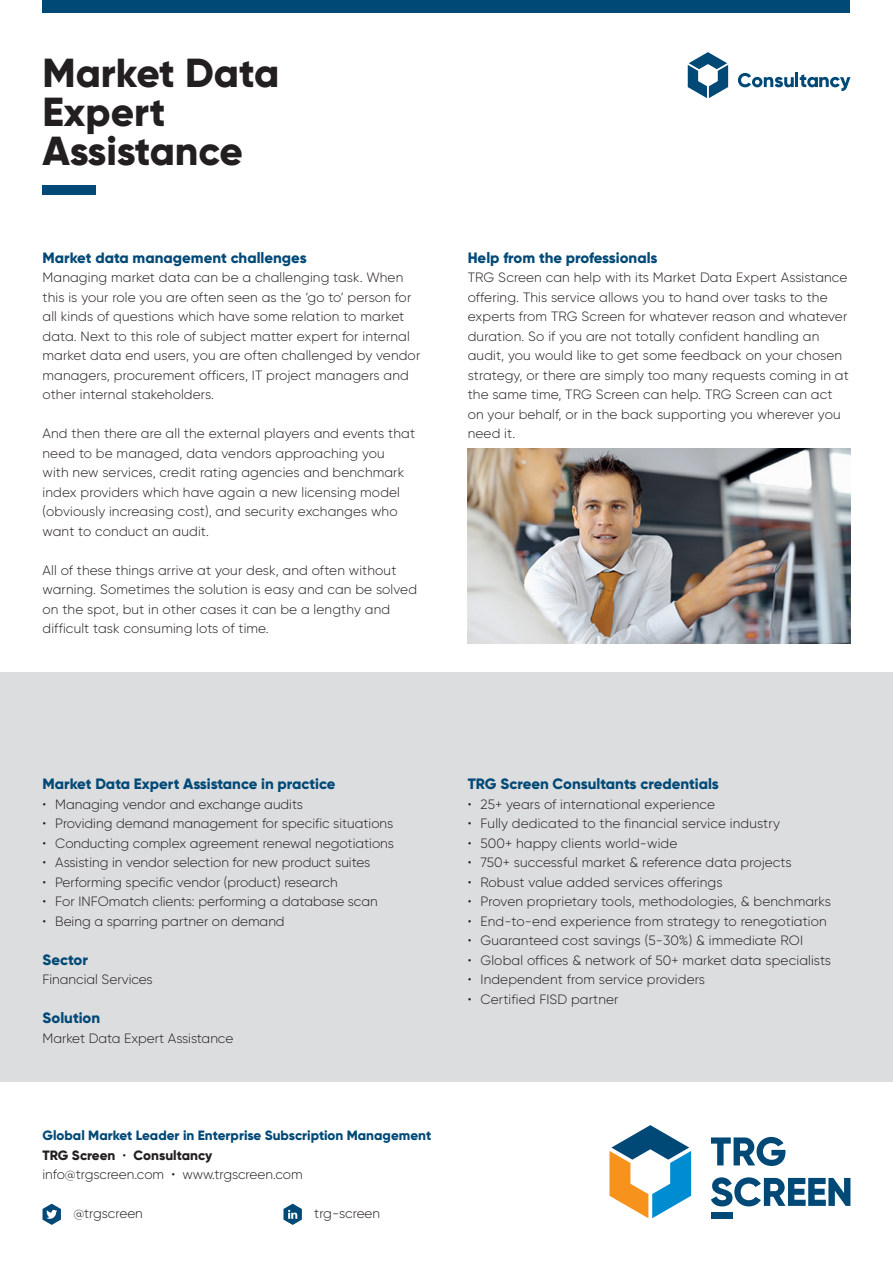
<style>
.page{position:relative;width:893px;height:1263px;background:#fff}
.page>*{position:absolute;margin:0;border:0;box-sizing:border-box;transform-origin:0 0}
.t1{font:800 40.5px/39px "Gilroy";color:#231f20}
.Kop{font:800 15px "Gilroy";color:#004977}
.Tekst{font:300 13.5px/19.5px "Gilroy";letter-spacing:.01em;color:#231f20}
.Tekst_Opsomming{font:800 13.5px "Gilroy";color:#004977}
.t2{font:800 13.5px "Gilroy";color:#231f20}
.s1{font-weight:300}
</style>
<div class="page">
<div style="left:43px;top:0;width:807px;height:13px;background:#004977"></div>
<svg style="left:711px;top:1177px;width:139px;height:29px"></svg>
<svg style="left:711px;top:1137px;width:74px;height:29px"></svg>
<div style="left:711px;top:1212px;width:22px;height:6px;background:#004977"></div>
<svg style="left:609px;top:1125px;width:82px;height:93px"></svg>
<svg style="left:738px;top:73px;width:56px;height:14px"></svg>
<hr style="left:795px;top:73px;width:3px;height:14px;background:#004977">
<svg style="left:800px;top:74px;width:50px;height:17px"></svg>
<svg style="left:688px;top:52px;width:40px;height:46px"></svg>
<svg style="left:283px;top:1204px;width:19px;height:21px"></svg>
<svg style="left:43px;top:1204px;width:18px;height:21px"></svg>
<div style="left:0;top:672px;width:893px;height:410px;background:#dcdddf"></div>
<img style="left:468px;top:448px;width:382px;height:195px">
<div style="left:43px;top:185px;width:53px;height:9px;background:#004977"></div>
<h1 class="t1" style="left:43px;top:53px;width:238px">Market Data<br>Expert<br>Assistance</h1>
<p class="Kop" style="left:43px;top:248px;width:266px">Market data management challenges</p>
<p class="Tekst" style="left:43px;top:267px;width:379px">Managing market data can be a challenging task. When this is your role you are often seen as the ‘go to’ person for all kinds of questions which have some relation to market data. Next to this role of subject matter expert for internal market data end users, you are often challenged by vendor managers, procurement officers, IT project managers and other internal stakeholders.</p>
<p class="Tekst" style="left:43px;top:423px;width:374px">And then there are all the external players and events that need to be managed, data vendors approaching you<br>with new services, credit rating agencies and benchmark index providers which have again a new licensing model (obviously increasing cost), and security exchanges who want to conduct an audit.</p>
<p class="Tekst" style="left:43px;top:560px;width:376px">All of these things arrive at your desk, and often without warning. Sometimes the solution is easy and can be solved on the spot, but in other cases it can be a lengthy and difficult task consuming lots of time.</p>
<p class="Kop" style="left:468px;top:248px;width:191px">Help from the professionals</p>
<p class="Tekst" style="left:468px;top:267px;width:383px">TRG Screen can help with its Market Data Expert Assistance offering. This service allows you to hand over tasks to the experts from TRG Screen for whatever reason and whatever duration. So if you are not totally confident handling an audit, you would like to get some feedback on your chosen strategy, or there are simply too many requests coming in at the same time, TRG Screen can help. TRG Screen can act on your behalf, or in the back supporting you wherever you need it.</p>
<p class="Kop" style="left:43px;top:774px;width:295px">Market Data Expert Assistance in practice</p>
<p class="Tekst" style="left:43px;top:794px;width:262px">• Managing vendor and exchange audits</p>
<p class="Tekst" style="left:43px;top:813px;width:352px">• Providing demand management for specific situations</p>
<p class="Tekst" style="left:43px;top:833px;width:353px">• Conducting complex agreement renewal negotiations</p>
<p class="Tekst" style="left:43px;top:852px;width:329px">• Assisting in vendor selection for new product suites</p>
<p class="Tekst" style="left:43px;top:872px;width:297px">• Performing specific vendor (product) research</p>
<p class="Tekst" style="left:43px;top:891px;width:337px">• For INFOmatch clients: performing a database scan</p>
<p class="Tekst" style="left:43px;top:911px;width:244px">• Being a sparring partner on demand</p>
<p class="Kop" style="left:43px;top:950px;width:47px">Sector</p>
<p class="Tekst" style="left:43px;top:969px;width:112px">Financial Services</p>
<p class="Kop" style="left:43px;top:1008px;width:59px">Solution</p>
<p class="Tekst" style="left:43px;top:1028px;width:192px">Market Data Expert Assistance</p>
<p class="Tekst_Opsomming" style="left:43px;top:1127px;width:390px">Global Market Leader in Enterprise Subscription Management</p>
<p class="t2" style="left:43px;top:1146px;width:171px">TRG Screen <span class="s1">•</span> Consultancy</p>
<p class="Tekst" style="left:43px;top:1164px;width:262px">info@trgscreen.com • www.trgscreen.com</p>
<p class="Tekst" style="left:314px;top:1203px;width:67px">trg-screen</p>
<p class="Tekst" style="left:73px;top:1203px;width:71px">@trgscreen</p>
<p class="Kop" style="left:468px;top:774px;width:253px">TRG Screen Consultants credentials</p>
<p class="Tekst" style="left:468px;top:794px;width:249px">• 25+ years of international experience</p>
<p class="Tekst" style="left:468px;top:813px;width:314px">• Fully dedicated to the financial service industry</p>
<p class="Tekst" style="left:468px;top:833px;width:211px">• 500+ happy clients world-wide</p>
<p class="Tekst" style="left:468px;top:852px;width:325px">• 750+ successful market &amp; reference data projects</p>
<p class="Tekst" style="left:468px;top:872px;width:256px">• Robust value added services offerings</p>
<p class="Tekst" style="left:468px;top:891px;width:365px">• Proven proprietary tools, methodologies, &amp; benchmarks</p>
<p class="Tekst" style="left:468px;top:911px;width:361px">• End-to-end experience from strategy to renegotiation</p>
<p class="Tekst" style="left:468px;top:930px;width:337px">• Guaranteed cost savings (5-30%) &amp; immediate ROI</p>
<p class="Tekst" style="left:468px;top:950px;width:365px">• Global offices &amp; network of 50+ market data specialists</p>
<p class="Tekst" style="left:468px;top:969px;width:239px">• Independent from service providers</p>
<p class="Tekst" style="left:468px;top:989px;width:152px">• Certified FISD partner</p>
</div>
